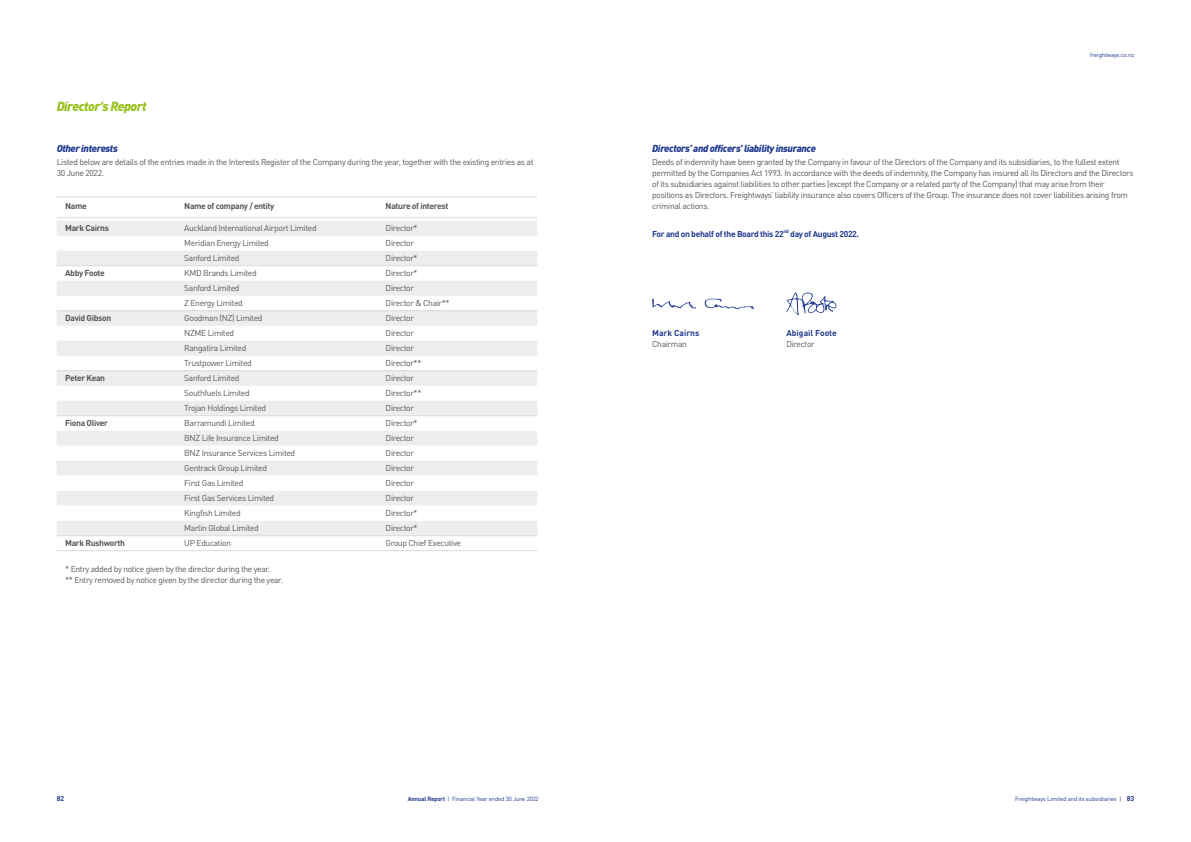
<style>
.page{position:relative;width:1191px;height:842px;background:#fff}
.page>*{position:absolute;margin:0;border:0;box-sizing:border-box;transform-origin:0 0}
.t1{font:italic 900 13px "DIN Pro";letter-spacing:-.04em;color:#98c21d}
.t2{font:italic 900 10px "DIN Pro";letter-spacing:-.04em;color:#213a8f}
.t3{font:8.5px/11px "DIN Pro";letter-spacing:-.04em;color:#575756}
.t4{font:700 8.5px "DIN Pro";letter-spacing:-.04em;color:#575756}
.t5{font:700 8.5px "DIN Pro";letter-spacing:-.04em;color:#213a8f}
.t6{font:700 8.5px "DIN Pro";color:#213a8f}
.t7{font:700 7px "DIN Pro";color:#213a8f}
.t8{font:6px "DIN Pro";letter-spacing:-.025em;color:#213a8f}
.s1{font-weight:700;font-size:7px}
.s2{font-weight:700}
</style>
<div class="page">
<svg style="left:57px;top:221px;width:480px;height:194px"></svg>
<div style="left:57px;top:341px;width:480px;height:15px;background:#ededed"></div>
<svg style="left:57px;top:431px;width:480px;height:104px;fill:#ededed"></svg>
<hr style="left:176px;top:217px;width:201px;height:1px;background:#dadada">
<hr style="left:377px;top:217px;width:160px;height:1px;background:#dadada">
<hr style="left:176px;top:197px;width:201px;height:1px;background:#dadada">
<hr style="left:377px;top:197px;width:160px;height:1px;background:#dadada">
<hr style="left:57px;top:217px;width:119px;height:1px;background:#dadada">
<hr style="left:57px;top:197px;width:119px;height:1px;background:#dadada">
<hr style="left:57px;top:265px;width:119px;height:1px;background:#dadada">
<hr style="left:176px;top:265px;width:201px;height:1px;background:#dadada">
<hr style="left:377px;top:265px;width:160px;height:1px;background:#dadada">
<hr style="left:57px;top:370px;width:119px;height:1px;background:#dadada">
<hr style="left:176px;top:370px;width:201px;height:1px;background:#dadada">
<hr style="left:377px;top:370px;width:160px;height:1px;background:#dadada">
<hr style="left:57px;top:550px;width:119px;height:1px;background:#dadada">
<hr style="left:176px;top:550px;width:201px;height:1px;background:#dadada">
<hr style="left:377px;top:550px;width:160px;height:1px;background:#dadada">
<hr style="left:57px;top:415px;width:119px;height:1px;background:#dadada">
<hr style="left:176px;top:415px;width:201px;height:1px;background:#dadada">
<hr style="left:377px;top:415px;width:160px;height:1px;background:#dadada">
<hr style="left:57px;top:535px;width:119px;height:1px;background:#dadada">
<hr style="left:176px;top:535px;width:201px;height:1px;background:#dadada">
<hr style="left:377px;top:535px;width:160px;height:1px;background:#dadada">
<hr style="left:57px;top:310px;width:119px;height:1px;background:#dadada">
<hr style="left:176px;top:310px;width:201px;height:1px;background:#dadada">
<hr style="left:377px;top:310px;width:160px;height:1px;background:#dadada">
<svg style="left:786px;top:292px;width:50px;height:23px"></svg>
<svg style="left:704px;top:298px;width:50px;height:11px"></svg>
<svg style="left:652px;top:299px;width:44px;height:9px"></svg>
<h1 class="t1" style="left:57px;top:95px;width:92px">Director's Report</h1>
<p class="t2" style="left:57px;top:140px;width:63px">Other interests</p>
<p class="t3" style="left:57px;top:156px;width:478px">Listed below are details of the entries made in the Interests Register of the Company during the year, together with the existing entries as at<br>30 June 2022.</p>
<p class="t4" style="left:65px;top:199px;width:23px">Name</p>
<p class="t4" style="left:184px;top:199px;width:92px">Name of company / entity</p>
<p class="t4" style="left:386px;top:199px;width:64px">Nature of interest</p>
<p class="t4" style="left:65px;top:221px;width:45px">Mark Cairns</p>
<p class="t3" style="left:184px;top:222px;width:134px">Auckland International Airport Limited</p>
<p class="t3" style="left:386px;top:222px;width:34px">Director*</p>
<p class="t3" style="left:184px;top:237px;width:86px">Meridian Energy Limited</p>
<p class="t3" style="left:386px;top:237px;width:30px">Director</p>
<p class="t3" style="left:184px;top:252px;width:57px">Sanford Limited</p>
<p class="t3" style="left:386px;top:252px;width:34px">Director*</p>
<p class="t4" style="left:65px;top:266px;width:41px">Abby Foote</p>
<p class="t3" style="left:184px;top:267px;width:74px">KMD Brands Limited</p>
<p class="t3" style="left:386px;top:267px;width:34px">Director*</p>
<p class="t3" style="left:184px;top:282px;width:57px">Sanford Limited</p>
<p class="t3" style="left:386px;top:282px;width:30px">Director</p>
<p class="t3" style="left:184px;top:297px;width:60px">Z Energy Limited</p>
<p class="t3" style="left:386px;top:297px;width:65px">Director &amp; Chair**</p>
<p class="t4" style="left:65px;top:311px;width:48px">David Gibson</p>
<p class="t3" style="left:184px;top:312px;width:80px">Goodman (NZ) Limited</p>
<p class="t3" style="left:386px;top:312px;width:30px">Director</p>
<p class="t3" style="left:184px;top:327px;width:51px">NZME Limited</p>
<p class="t3" style="left:386px;top:327px;width:30px">Director</p>
<p class="t3" style="left:184px;top:342px;width:63px">Rangatira Limited</p>
<p class="t3" style="left:386px;top:342px;width:30px">Director</p>
<p class="t3" style="left:184px;top:357px;width:69px">Trustpower Limited</p>
<p class="t3" style="left:386px;top:357px;width:37px">Director**</p>
<p class="t4" style="left:65px;top:371px;width:41px">Peter Kean</p>
<p class="t3" style="left:184px;top:372px;width:57px">Sanford Limited</p>
<p class="t3" style="left:386px;top:372px;width:30px">Director</p>
<p class="t3" style="left:184px;top:387px;width:67px">Southfuels Limited</p>
<p class="t3" style="left:386px;top:387px;width:37px">Director**</p>
<p class="t3" style="left:184px;top:402px;width:83px">Trojan Holdings Limited</p>
<p class="t3" style="left:386px;top:402px;width:30px">Director</p>
<p class="t4" style="left:65px;top:416px;width:44px">Fiona Oliver</p>
<p class="t3" style="left:184px;top:417px;width:72px">Barramundi Limited</p>
<p class="t3" style="left:386px;top:417px;width:34px">Director*</p>
<p class="t3" style="left:184px;top:432px;width:96px">BNZ Life Insurance Limited</p>
<p class="t3" style="left:386px;top:432px;width:30px">Director</p>
<p class="t3" style="left:184px;top:447px;width:112px">BNZ Insurance Services Limited</p>
<p class="t3" style="left:386px;top:447px;width:30px">Director</p>
<p class="t3" style="left:184px;top:462px;width:84px">Gentrack Group Limited</p>
<p class="t3" style="left:386px;top:462px;width:30px">Director</p>
<p class="t3" style="left:184px;top:477px;width:61px">First Gas Limited</p>
<p class="t3" style="left:386px;top:477px;width:30px">Director</p>
<p class="t3" style="left:184px;top:492px;width:91px">First Gas Services Limited</p>
<p class="t3" style="left:386px;top:492px;width:30px">Director</p>
<p class="t3" style="left:184px;top:507px;width:58px">Kingfish Limited</p>
<p class="t3" style="left:386px;top:507px;width:34px">Director*</p>
<p class="t3" style="left:184px;top:522px;width:76px">Marlin Global Limited</p>
<p class="t3" style="left:386px;top:522px;width:34px">Director*</p>
<p class="t4" style="left:65px;top:536px;width:61px">Mark Rushworth</p>
<p class="t3" style="left:184px;top:537px;width:48px">UP Education</p>
<p class="t3" style="left:386px;top:537px;width:77px">Group Chief Executive</p>
<p class="t3" style="left:65px;top:563px;width:219px">* Entry added by notice given by the director during the year.<br>** Entry removed by notice given by the director during the year.</p>
<p class="t8" style="left:1090px;top:50px;width:45px">freightways.co.nz</p>
<p class="t2" style="left:652px;top:140px;width:165px">Directors’ and officers’ liability insurance</p>
<p class="t3" style="left:652px;top:156px;width:483px">Deeds of indemnity have been granted by the Company in favour of the Directors of the Company and its subsidiaries, to the fullest extent permitted by the Companies Act 1993. In accordance with the deeds of indemnity, the Company has insured all its Directors and the Directors of its subsidiaries against liabilities to other parties (except the Company or a related party of the Company) that may arise from their positions as Directors. Freightways’ liability insurance also covers Officers of the Group. The insurance does not cover liabilities arising from criminal actions.</p>
<p class="t5" style="left:652px;top:227px;width:208px">For and on behalf of the Board this 22<sup>nd</sup> day of August 2022.</p>
<p class="t6" style="left:652px;top:326px;width:49px">Mark Cairns</p>
<p class="t3" style="left:652px;top:338px;width:36px">Chairman</p>
<p class="t6" style="left:786px;top:326px;width:52px">Abigail Foote</p>
<p class="t3" style="left:786px;top:338px;width:30px">Director</p>
<p class="t7" style="left:57px;top:793px;width:9px">82</p>
<p class="t8" style="left:1015px;top:794px;width:121px">Freightways Limited and its subsidiaries | <span class="s1">83</span></p>
<p class="t8" style="left:408px;top:794px;width:132px"><span class="s2">Annual Report</span> | Financial Year ended 30 June 2022</p>
</div>
